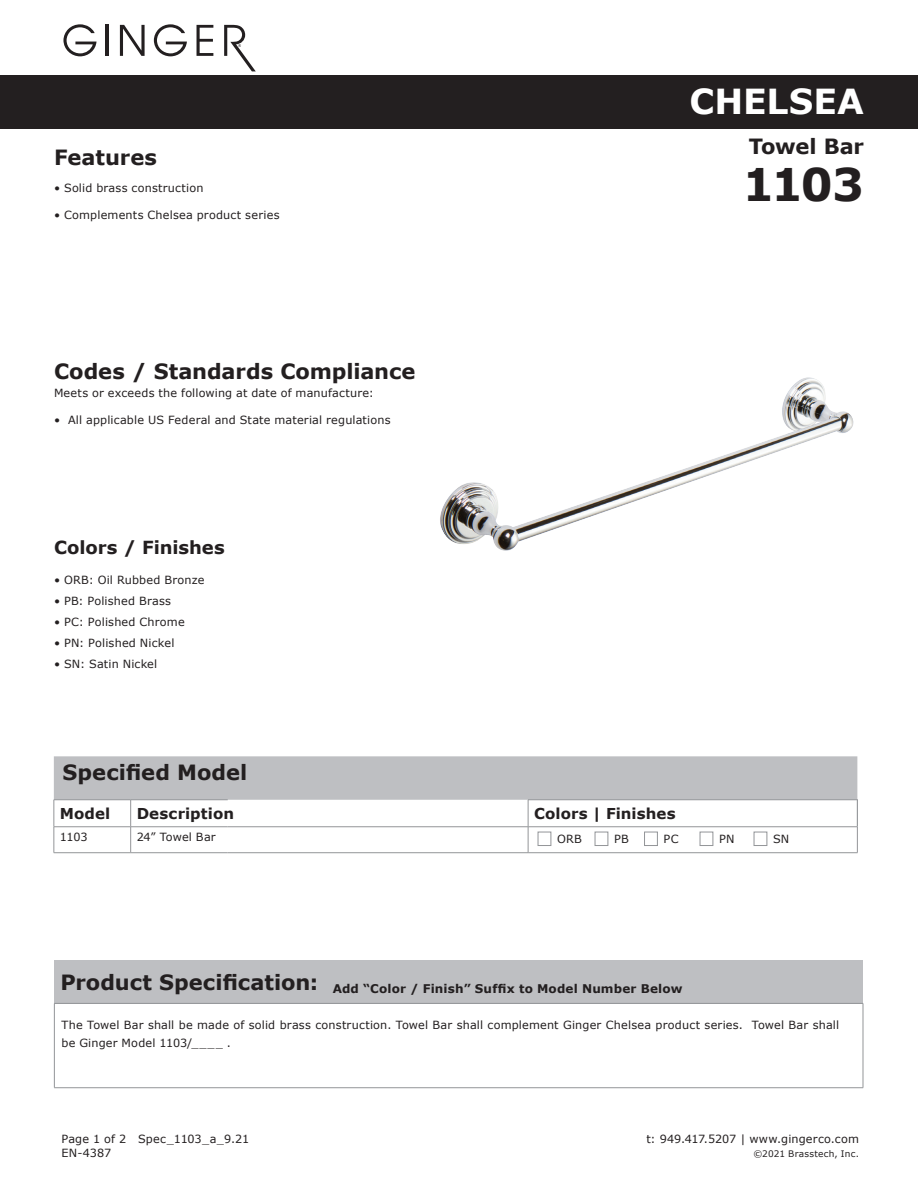
<style>
.page{position:relative;width:918px;height:1188px;background:#fff}
.page>*{position:absolute;margin:0;border:0;box-sizing:border-box;transform-origin:0 0}
.t1{font:700 45px "Verdana";color:#231f20}
.t2{font:700 34.5px "Verdana";letter-spacing:.005em;color:#fff}
.t3{font:700 21px "Verdana";color:#231f20}
.t4{font:700 18px "Verdana";letter-spacing:-.005em;color:#231f20}
.t5{font:700 15px "Verdana";letter-spacing:.005em;color:#231f20}
.t6{font:700 12px "Verdana";letter-spacing:.015em;color:#231f20}
.t7{font:11.25px/18px "Verdana";letter-spacing:.015em;color:#231f20}
.t8{font:9px "Verdana";letter-spacing:.025em;color:#231f20}
</style>
<div class="page">
<div style="left:0;top:75px;width:918px;height:54px;background:#231f20"></div>
<svg style="left:63px;top:24px;width:34px;height:32px"></svg>
<hr style="left:106px;top:25px;width:3px;height:31px;background:#231f20">
<svg style="left:120px;top:25px;width:25px;height:31px"></svg>
<svg style="left:154px;top:24px;width:33px;height:32px"></svg>
<svg style="left:197px;top:25px;width:16px;height:31px"></svg>
<svg style="left:224px;top:25px;width:32px;height:46px"></svg>
<div style="left:54px;top:960px;width:809px;height:43px;background:#bebfc2"></div>
<hr style="left:54px;top:1003px;width:809px;height:1px;background:#939598">
<hr style="left:54px;top:1004px;width:1px;height:84px;background:#939598">
<hr style="left:863px;top:1004px;width:1px;height:84px;background:#939598">
<hr style="left:54px;top:1087px;width:809px;height:1px;background:#939598">
<img style="left:440px;top:377px;width:414px;height:174px">
<svg style="left:54px;top:756px;width:804px;height:97px"></svg>
<div style="left:538px;top:832px;width:13px;height:14px;border:1px solid #939598"></div>
<div style="left:595px;top:832px;width:13px;height:14px;border:1px solid #939598"></div>
<div style="left:644px;top:832px;width:14px;height:14px;border:1px solid #939598"></div>
<div style="left:700px;top:832px;width:13px;height:14px;border:1px solid #939598"></div>
<div style="left:754px;top:832px;width:13px;height:14px;border:1px solid #939598"></div>
<h3 class="t3" style="left:54px;top:144px;width:105px">Features</h3>
<p class="t7" style="left:54px;top:179px;width:151px">• Solid brass construction</p>
<p class="t7" style="left:54px;top:206px;width:227px">• Complements Chelsea product series</p>
<h3 class="t3" style="left:54px;top:357px;width:363px">Codes / Standards Compliance</h3>
<p class="t7" style="left:54px;top:384px;width:322px">Meets or exceeds the following at date of manufacture:</p>
<p class="t7" style="left:54px;top:411px;width:338px">• All applicable US Federal and State material regulations</p>
<h3 class="t4" style="left:54px;top:535px;width:172px">Colors / Finishes</h3>
<p class="t7" style="left:54px;top:571px;width:152px">• ORB: Oil Rubbed Bronze</p>
<p class="t7" style="left:54px;top:592px;width:119px">• PB: Polished Brass</p>
<p class="t7" style="left:54px;top:613px;width:132px">• PC: Polished Chrome</p>
<p class="t7" style="left:54px;top:634px;width:122px">• PN: Polished Nickel</p>
<p class="t7" style="left:54px;top:655px;width:105px">• SN: Satin Nickel</p>
<h3 class="t3" style="left:63px;top:759px;width:186px">Specified Model</h3>
<h2 class="t2" style="left:689px;top:79px;width:176px">CHELSEA</h2>
<h3 class="t3" style="left:749px;top:133px;width:117px">Towel Bar</h3>
<h1 class="t1" style="left:742px;top:155px;width:123px">1103</h1>
<h3 class="t5" style="left:60px;top:804px;width:52px">Model</h3>
<h3 class="t5" style="left:137px;top:804px;width:99px">Description</h3>
<h3 class="t5" style="left:534px;top:804px;width:143px">Colors | Finishes</h3>
<p class="t7" style="left:60px;top:828px;width:29px">1103</p>
<p class="t7" style="left:137px;top:828px;width:80px">24” Towel Bar</p>
<p class="t7" style="left:557px;top:830px;width:26px">ORB</p>
<p class="t7" style="left:614px;top:830px;width:16px">PB</p>
<p class="t7" style="left:664px;top:830px;width:16px">PC</p>
<p class="t7" style="left:719px;top:830px;width:17px">PN</p>
<p class="t7" style="left:773px;top:830px;width:18px">SN</p>
<p class="t6" style="left:60px;top:981px;width:624px"><sup>Product</sup> <sup>Specification:</sup> Add “Color / Finish” Suffix to Model Number Below</p>
<p class="t7" style="left:62px;top:1016px;width:779px">The Towel Bar shall be made of solid brass construction. Towel Bar shall complement Ginger Chelsea product series. Towel Bar shall be Ginger Model 1103/____ .</p>
<p class="t7" style="left:62px;top:1133px;width:189px;line-height:13.5px">Page 1 of 2 Spec_1103_a_9.21<br>EN-4387</p>
<p class="t7" style="left:646px;top:1130px;width:214px">t: 949.417.5207 | www.gingerco.com</p>
<p class="t8" style="left:753px;top:1148px;width:107px">©2021 Brasstech, Inc.</p>
</div>
